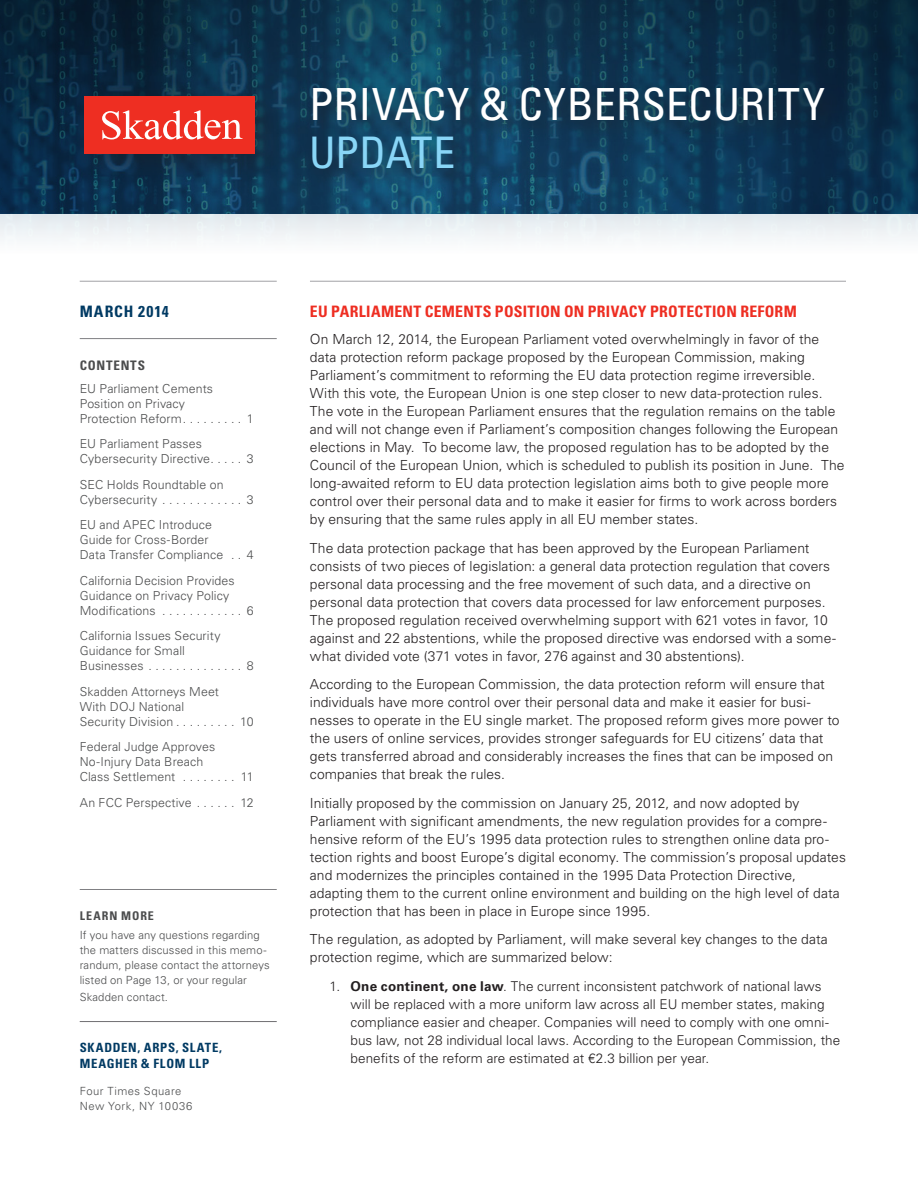
<style>
.page{position:relative;width:918px;height:1188px;background:#fff}
.page>*{position:absolute;margin:0;border:0;box-sizing:border-box;transform-origin:0 0}
.t1{font:condensed 44.25px "Univers LT Std";letter-spacing:.005em;color:#fff}
.t2{font:condensed 43.5px "Univers LT Std";letter-spacing:-.005em;color:#89d6f7}
.Article_Heading{font:700 condensed 15.75px "Univers LT Std";letter-spacing:.015em;color:#ee2e22}
.Date{font:700 condensed 15.75px "Univers LT Std";letter-spacing:.07em;color:#003a63}
.Article_Body{font:300 13.8px/18px "Univers LT Std";color:#231f20}
._2nd_level_Numbered{font:300 13.5px/18px "Univers LT Std";letter-spacing:.005em;color:#231f20}
.t3{font:700 condensed 13.2px "Univers LT Std";letter-spacing:.065em;color:#4b4c4d}
.Paragraph_Style_2{font:700 condensed 12.75px/16.5px "Univers LT Std";letter-spacing:.055em;color:#003a63}
.TOC_Text{font:300 12.3px/15px "Univers LT Std";letter-spacing:.01em;color:#4b4c4d}
.Learn_More_text{font:700 condensed 12px "Univers LT Std";letter-spacing:.075em;color:#4b4c4d}
.Contact_Intro{font:300 11.25px/15px "Univers LT Std";letter-spacing:.01em;color:#4b4c4d}
.Paragraph_Style_2-2{font:300 11.25px "Univers LT Std";letter-spacing:.04em;color:#4b4c4d}
.s1{font-weight:700}
</style>
<div class="page">
<svg style="left:0;top:0;width:918px;height:214px;background:#0d344e"></svg>
<div style="left:305px;top:81px;width:540px;height:110px;background:#231f20;opacity:.55"></div>
<div style="left:69px;top:80px;width:217px;height:104px;background:#231f20;opacity:.42"></div>
<div style="left:84px;top:96px;width:171px;height:57px;background:#ee2e22"></div>
<svg style="left:102px;top:110px;width:141px;height:29px"></svg>
<div style="left:0;top:214px;width:918px;height:43px;background:linear-gradient(to bottom,#e2e9ee,#fff)"></div>
<hr style="left:310px;top:281px;width:536px;height:1px;background:#a1a1a5">
<hr style="left:80px;top:281px;width:197px;height:1px;background:#a1a1a5">
<hr style="left:80px;top:338px;width:197px;height:1px;background:#808083">
<hr style="left:80px;top:889px;width:197px;height:1px;background:#808083">
<hr style="left:80px;top:1021px;width:197px;height:1px;background:#6f6e71">
<p class="t1" style="left:309px;top:76px;width:517px">PRIVACY &amp; CYBERSECURITY</p>
<p class="t2" style="left:309px;top:125px;width:148px">UPDATE</p>
<p class="Date" style="left:80px;top:302px;width:91px">MARCH 2014</p>
<p class="t3" style="left:80px;top:357px;width:67px">CONTENTS</p>
<p class="TOC_Text" style="left:80px;top:381px;width:135px">EU Parliament Cements<br>Position on Privacy<br>Protection Reform..........</p>
<p class="TOC_Text" style="left:247px;top:411px;width:8px">1</p>
<p class="TOC_Text" style="left:80px;top:436px;width:135px">EU Parliament Passes<br>Cybersecurity Directive......</p>
<p class="TOC_Text" style="left:247px;top:451px;width:8px">3</p>
<p class="TOC_Text" style="left:80px;top:477px;width:145px">SEC Holds Roundtable on<br>Cybersecurity.............</p>
<p class="TOC_Text" style="left:247px;top:492px;width:8px">3</p>
<p class="TOC_Text" style="left:80px;top:517px;width:152px">EU and APEC Introduce<br>Guide for Cross-Border<br>Data Transfer Compliance ...</p>
<p class="TOC_Text" style="left:247px;top:547px;width:8px">4</p>
<p class="TOC_Text" style="left:80px;top:573px;width:157px">California Decision Provides<br>Guidance on Privacy Policy<br>Modifications .............</p>
<p class="TOC_Text" style="left:247px;top:603px;width:8px">6</p>
<p class="TOC_Text" style="left:80px;top:628px;width:142px">California Issues Security<br>Guidance for Small<br>Businesses ...............</p>
<p class="TOC_Text" style="left:247px;top:658px;width:8px">8</p>
<p class="TOC_Text" style="left:80px;top:684px;width:141px">Skadden Attorneys Meet<br>With DOJ National<br>Security Division..........</p>
<p class="TOC_Text" style="left:80px;top:740px;width:137px">Federal Judge Approves<br>No-Injury Data Breach<br>Class Settlement .........</p>
<p class="TOC_Text" style="left:240px;top:714px;width:15px">10</p>
<p class="TOC_Text" style="left:241px;top:770px;width:14px">11</p>
<p class="TOC_Text" style="left:80px;top:795px;width:118px">An FCC Perspective.......</p>
<p class="TOC_Text" style="left:240px;top:795px;width:15px">12</p>
<p class="Learn_More_text" style="left:80px;top:908px;width:76px">LEARN MORE</p>
<p class="Contact_Intro" style="left:80px;top:928px;width:192px">If you have any questions regarding the matters discussed in this memo&shy;randum, please contact the attorneys listed on Page 13, or your regular</p>
<p class="Contact_Intro" style="left:80px;top:989px;width:90px">Skadden contact.</p>
<p class="Paragraph_Style_2" style="left:80px;top:1039px;width:144px">SKADDEN, ARPS, SLATE,<br>MEAGHER &amp; FLOM LLP</p>
<p class="Paragraph_Style_2-2" style="left:80px;top:1084px;width:103px">Four Times Square</p>
<p class="Paragraph_Style_2-2" style="left:80px;top:1099px;width:114px">New York, NY 10036</p>
<p class="Article_Heading" style="left:310px;top:302px;width:488px">EU PARLIAMENT CEMENTS POSITION ON PRIVACY PROTECTION REFORM</p>
<p class="Article_Body" style="left:310px;top:331px;width:536px">On March 12, 2014, the European Parliament voted overwhelmingly in favor of the data protection reform package proposed by the European Commission, making Parliament’s commitment to reforming the EU data protection regime irreversible.<br>With this vote, the European Union is one step closer to new data-protection rules.<br>The vote in the European Parliament ensures that the regulation remains on the table and will not change even if Parliament’s composition changes following the European elections in May. To become law, the proposed regulation has to be adopted by the Council of the European Union, which is scheduled to publish its position in June. The long-awaited reform to EU data protection legislation aims both to give people more control over their personal data and to make it easier for firms to work across borders by ensuring that the same rules apply in all EU member states.</p>
<p class="Article_Body" style="left:310px;top:539px;width:527px">The data protection package that has been approved by the European Parliament consists of two pieces of legislation: a general data protection regulation that covers personal data processing and the free movement of such data, and a directive on personal data protection that covers data processed for law enforcement purposes.<br>The proposed regulation received overwhelming support with 621 votes in favor, 10 against and 22 abstentions, while the proposed directive was endorsed with a some&shy;what divided vote (371 votes in favor, 276 against and 30 abstentions).</p>
<p class="Article_Body" style="left:310px;top:676px;width:531px">According to the European Commission, the data protection reform will ensure that individuals have more control over their personal data and make it easier for busi&shy;nesses to operate in the EU single market. The proposed reform gives more power to the users of online services, provides stronger safeguards for EU citizens’ data that gets transferred abroad and considerably increases the fines that can be imposed on companies that break the rules.</p>
<p class="Article_Body" style="left:310px;top:794px;width:537px">Initially proposed by the commission on January 25, 2012, and now adopted by Parliament with significant amendments, the new regulation provides for a compre&shy;hensive reform of the EU’s 1995 data protection rules to strengthen online data pro&shy;tection rights and boost Europe’s digital economy. The commission’s proposal updates and modernizes the principles contained in the 1995 Data Protection Directive, adapting them to the current online environment and building on the high level of data protection that has been in place in Europe since 1995.</p>
<p class="Article_Body" style="left:310px;top:931px;width:519px">The regulation, as adopted by Parliament, will make several key changes to the data protection regime, which are summarized below:</p>
<p class="_2nd_level_Numbered" style="left:350px;top:977px;width:491px;text-indent:-21px">1. <span class="s1">One continent, one law</span>. The current inconsistent patchwork of national laws will be replaced with a more uniform law across all EU member states, making compliance easier and cheaper. Companies will need to comply with one omni&shy;bus law, not 28 individual local laws. According to the European Commission, the benefits of the reform are estimated at €2.3 billion per year.</p>
</div>
